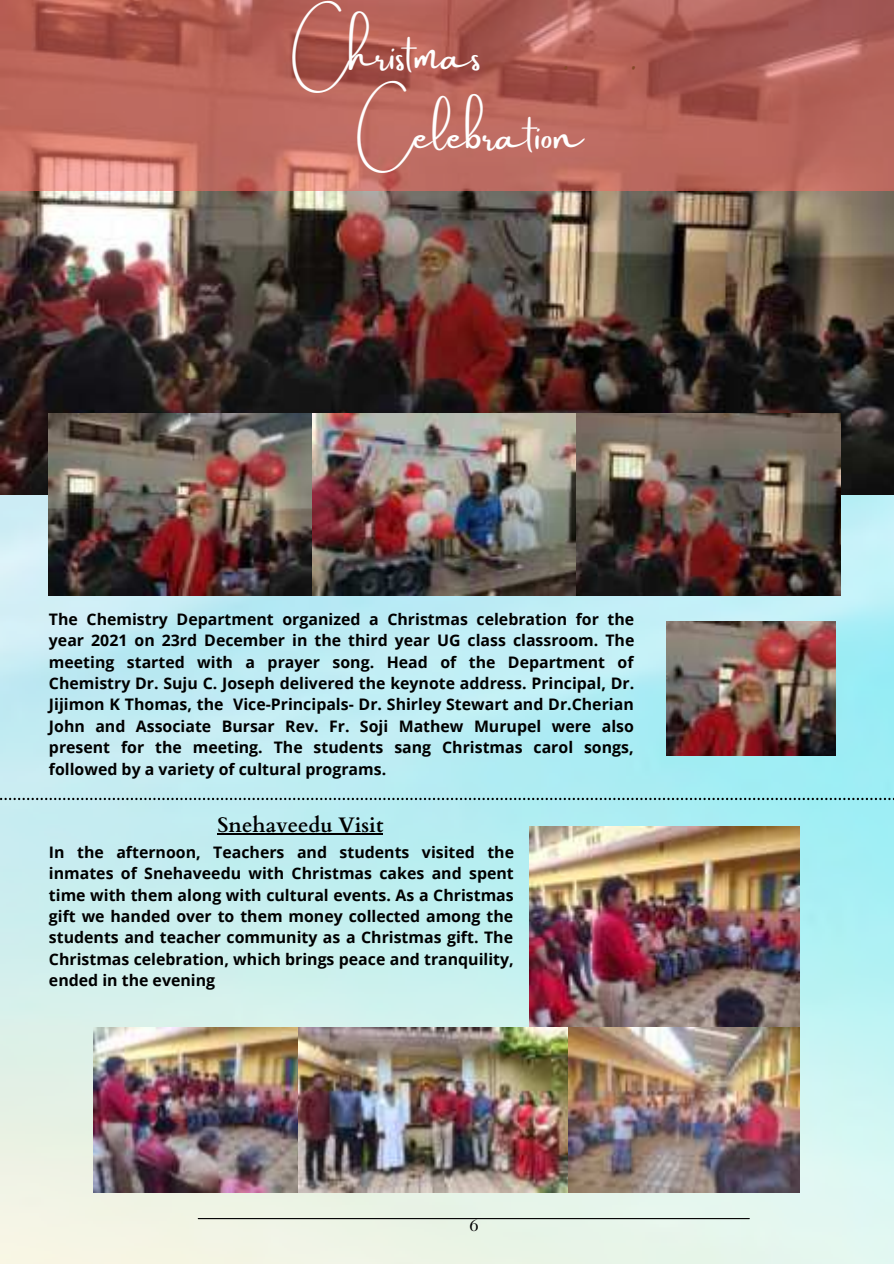
<style>
.page{position:relative;width:894px;height:1264px;background:#fff}
.page>*{position:absolute;margin:0;border:0;box-sizing:border-box;transform-origin:0 0}
.t1{font:41.7px "Amsterdam Two";letter-spacing:.025em;color:#fff}
.t2{font:41.7px "Amsterdam Two";color:#864828}
.t3{font:700 21px "Cardo";color:#000}
.t4{font:700 15.9px/21.5px "Open Sans";color:#000;text-align:justify}
.t5{font:14.7px "Aprila";color:#000}
</style>
<div class="page">
<img style="left:0;top:494px;width:893px;height:769px">
<img style="left:0;top:191px;width:893px;height:303px">
<img style="left:49px;top:413px;width:790px;height:182px">
<svg style="left:0;top:797px;width:893px;height:3px;background:#7ea6aa"></svg>
<svg style="left:0;top:0;width:893px;height:191px;background:#b7655b"></svg>
<img style="left:666px;top:621px;width:169px;height:134px">
<img style="left:529px;top:826px;width:270px;height:201px">
<img style="left:93px;top:1027px;width:205px;height:165px">
<img style="left:298px;top:1027px;width:501px;height:165px">
<hr style="left:217px;top:833px;width:166px;height:1px;background:#000">
<hr style="left:198px;top:1217px;width:551px;height:2px;background:#000">
<h1 class="t1" style="left:301px;top:33px;width:182px">Christmas</h1>
<h1 class="t2" style="left:561px;top:33px;width:12px">.</h1>
<h1 class="t2" style="left:629px;top:33px;width:12px">.</h1>
<h1 class="t1" style="left:366px;top:113px;width:218px">Celebration</h1>
<p class="t4" style="left:49px;top:608px;width:587px">The Chemistry Department organized a Christmas celebration for the year 2021 on 23rd December in the third year UG class classroom. The meeting started with a prayer song. Head of the Department of Chemistry Dr. Suju C. Joseph delivered the keynote address. Principal, Dr.<br>Jijimon K Thomas, the Vice-Principals- Dr. Shirley Stewart and Dr.Cherian John and Associate Bursar Rev. Fr. Soji Mathew Murupel were also present for the meeting. The students sang Christmas carol songs, followed by a variety of cultural programs.</p>
<h2 class="t3" style="left:217px;top:808px;width:167px">Snehaveedu Visit</h2>
<p class="t4" style="left:49px;top:841px;width:466px">In the afternoon, Teachers and students visited the inmates of Snehaveedu with Christmas cakes and spent time with them along with cultural events. As a Christmas gift we handed over to them money collected among the students and teacher community as a Christmas gift. The Christmas celebration, which brings peace and tranquility, ended in the evening</p>
<p class="t5" style="left:469px;top:1217px;width:10px">6</p>
</div>
